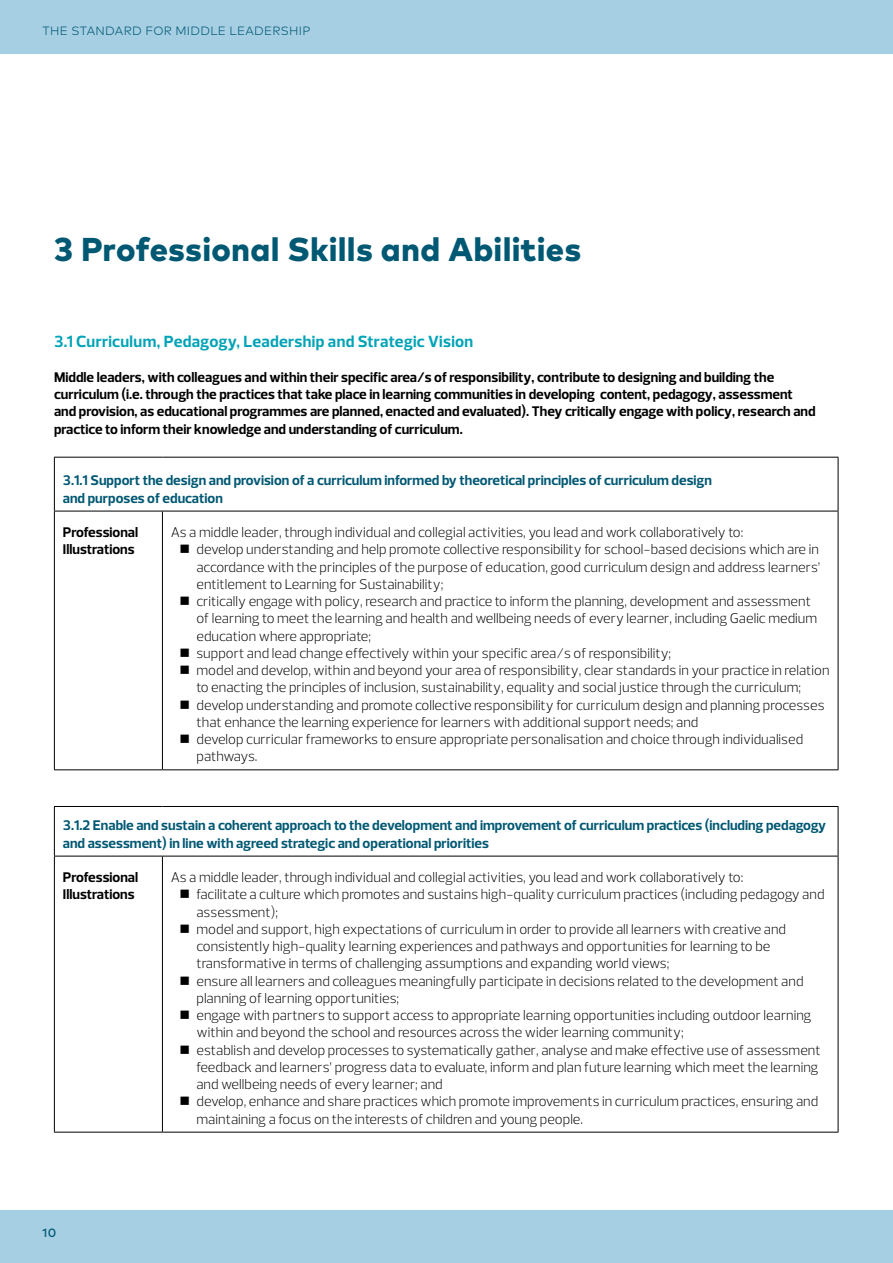
<style>
.page{position:relative;width:893px;height:1263px;background:#fff}
.page>*{position:absolute;margin:0;border:0;box-sizing:border-box;transform-origin:0 0}
.Section_header{font:800 33px "Mark Pro";letter-spacing:.01em;color:#005873}
.Statements{font:700 16.5px "Prelo";letter-spacing:.02em;color:#00a3b7}
.Body_first_par{font:300 14.25px/17.2px "Prelo";color:#000}
.Body_first_par-2{font:700 14.25px/17.2px "Prelo";color:#000}
.Body_first_par-3{font:700 14.25px/17.2px "Prelo";color:#005873}
.t1{font:300 12px "Mark Pro";letter-spacing:.025em;color:#005873}
.t2{font:500 12px "Mark Pro";color:#005873}
</style>
<div class="page">
<div style="left:0;top:0;width:893px;height:54px;background:#a6cfe4"></div>
<div style="left:0;top:1210px;width:893px;height:53px;background:#a6cfe4"></div>
<hr style="left:54px;top:457px;width:108px;height:1px;background:#000">
<hr style="left:54px;top:458px;width:1px;height:53px;background:#000">
<hr style="left:162px;top:457px;width:676px;height:1px;background:#000">
<hr style="left:838px;top:458px;width:1px;height:53px;background:#000">
<hr style="left:54px;top:511px;width:108px;height:1px;background:#000">
<hr style="left:54px;top:511px;width:1px;height:258px;background:#000">
<hr style="left:162px;top:511px;width:676px;height:1px;background:#000">
<hr style="left:162px;top:511px;width:1px;height:258px;background:#000">
<hr style="left:838px;top:511px;width:1px;height:258px;background:#000">
<hr style="left:54px;top:769px;width:108px;height:1px;background:#000">
<hr style="left:162px;top:769px;width:676px;height:1px;background:#000">
<hr style="left:54px;top:806px;width:108px;height:1px;background:#000">
<hr style="left:54px;top:807px;width:1px;height:49px;background:#000">
<hr style="left:162px;top:806px;width:676px;height:1px;background:#000">
<hr style="left:838px;top:807px;width:1px;height:49px;background:#000">
<hr style="left:54px;top:856px;width:108px;height:1px;background:#000">
<hr style="left:54px;top:856px;width:1px;height:276px;background:#000">
<hr style="left:162px;top:856px;width:676px;height:1px;background:#000">
<hr style="left:162px;top:856px;width:1px;height:276px;background:#000">
<hr style="left:838px;top:856px;width:1px;height:276px;background:#000">
<hr style="left:54px;top:1132px;width:108px;height:1px;background:#000">
<hr style="left:162px;top:1132px;width:676px;height:1px;background:#000">
<p class="t1" style="left:43px;top:22px;width:269px">THE STANDARD FOR MIDDLE LEADERSHIP</p>
<p class="Section_header" style="left:54px;top:224px;width:529px">3 Professional Skills and Abilities</p>
<p class="Statements" style="left:54px;top:332px;width:421px">3.1 Curriculum, Pedagogy, Leadership and Strategic Vision</p>
<p class="Body_first_par-2" style="left:54px;top:368px;width:763px">Middle leaders, with colleagues and within their specific area/s of responsibility, contribute to designing and building the curriculum (i.e. through the practices that take place in learning communities in developing content, pedagogy, assessment and provision, as educational programmes are planned, enacted and evaluated). They critically engage with policy, research and practice to inform their knowledge and understanding of curriculum.</p>
<p class="Body_first_par-3" style="left:63px;top:472px;width:651px">3.1.1 Support the design and provision of a curriculum informed by theoretical principles of curriculum design and purposes of education</p>
<p class="Body_first_par-2" style="left:63px;top:524px;width:77px">Professional<br>Illustrations</p>
<p class="Body_first_par" style="left:171px;top:524px;width:574px">As a middle leader, through individual and collegial activities, you lead and work collaboratively to:</p>
<p class="Body_first_par" style="left:196px;top:541px;width:626px;text-align:justify;text-indent:-17px">■ develop understanding and help promote collective responsibility for school-based decisions which are in accordance with the principles of the purpose of education, good curriculum design and address learners’ entitlement to Learning for Sustainability;</p>
<p class="Body_first_par" style="left:196px;top:593px;width:622px;text-indent:-17px">■ critically engage with policy, research and practice to inform the planning, development and assessment of learning to meet the learning and health and wellbeing needs of every learner, including Gaelic medium education where appropriate;</p>
<p class="Body_first_par" style="left:179px;top:644px;width:493px">■ support and lead change effectively within your specific area/s of responsibility;</p>
<p class="Body_first_par" style="left:196px;top:662px;width:635px;text-indent:-17px">■ model and develop, within and beyond your area of responsibility, clear standards in your practice in relation to enacting the principles of inclusion, sustainability, equality and social justice through the curriculum;</p>
<p class="Body_first_par" style="left:196px;top:696px;width:629px;text-indent:-17px">■ develop understanding and promote collective responsibility for curriculum design and planning processes that enhance the learning experience for learners with additional support needs; and</p>
<p class="Body_first_par" style="left:196px;top:731px;width:608px;text-indent:-17px">■ develop curricular frameworks to ensure appropriate personalisation and choice through individualised pathways.</p>
<p class="Body_first_par-3" style="left:63px;top:817px;width:765px">3.1.2 Enable and sustain a coherent approach to the development and improvement of curriculum practices (including pedagogy and assessment) in line with agreed strategic and operational priorities</p>
<p class="Body_first_par-2" style="left:63px;top:869px;width:77px">Professional<br>Illustrations</p>
<p class="Body_first_par" style="left:171px;top:869px;width:574px">As a middle leader, through individual and collegial activities, you lead and work collaboratively to:</p>
<p class="Body_first_par" style="left:196px;top:886px;width:630px;text-indent:-17px">■ facilitate a culture which promotes and sustains high-quality curriculum practices (including pedagogy and assessment);</p>
<p class="Body_first_par" style="left:196px;top:920px;width:591px;text-indent:-17px">■ model and support, high expectations of curriculum in order to provide all learners with creative and consistently high-quality learning experiences and pathways and opportunities for learning to be transformative in terms of challenging assumptions and expanding world views;</p>
<p class="Body_first_par" style="left:196px;top:972px;width:609px;text-indent:-17px">■ ensure all learners and colleagues meaningfully participate in decisions related to the development and planning of learning opportunities;</p>
<p class="Body_first_par" style="left:196px;top:1007px;width:617px;text-indent:-17px">■ engage with partners to support access to appropriate learning opportunities including outdoor learning within and beyond the school and resources across the wider learning community;</p>
<p class="Body_first_par" style="left:196px;top:1041px;width:626px;text-indent:-17px">■ establish and develop processes to systematically gather, analyse and make effective use of assessment feedback and learners’ progress data to evaluate, inform and plan future learning which meet the learning and wellbeing needs of every learner; and</p>
<p class="Body_first_par" style="left:196px;top:1093px;width:623px;text-indent:-17px">■ develop, enhance and share practices which promote improvements in curriculum practices, ensuring and maintaining a focus on the interests of children and young people.</p>
<p class="t2" style="left:43px;top:1224px;width:15px">10</p>
</div>
